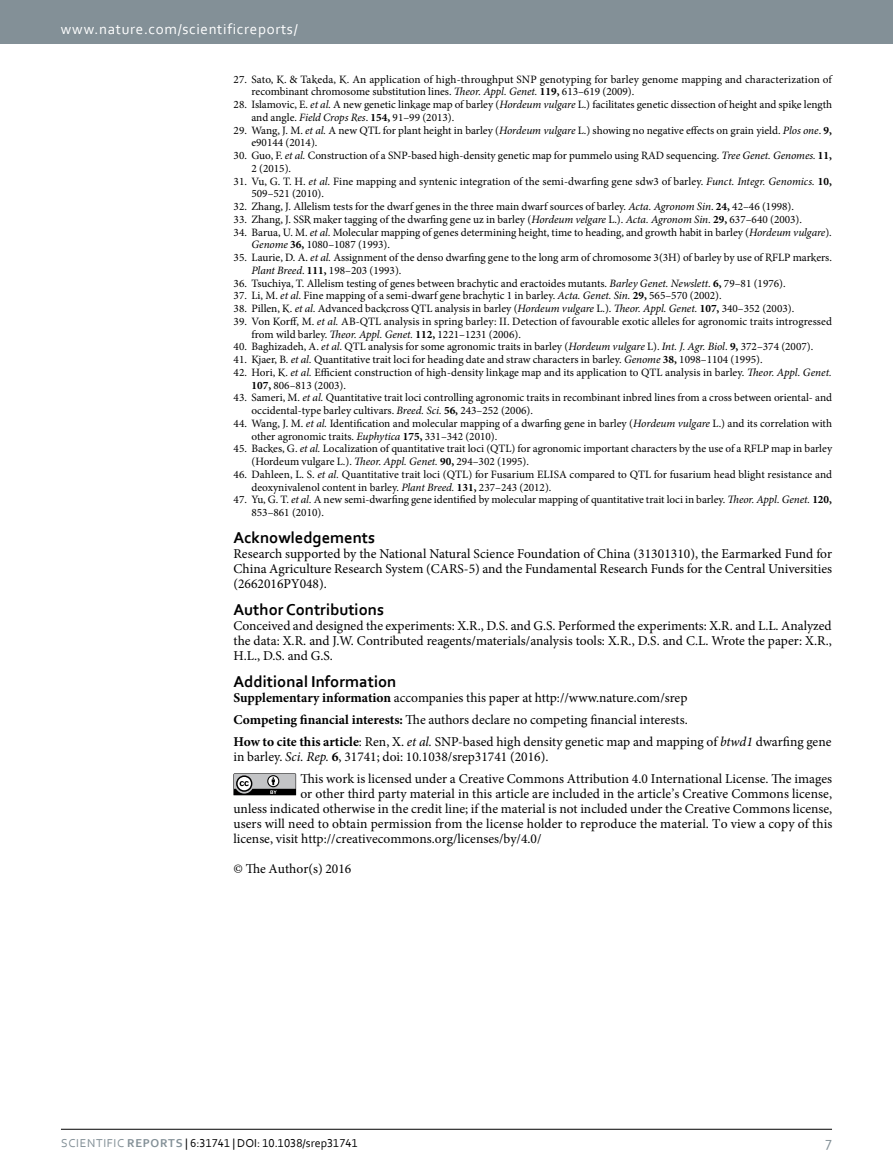
<style>
.page{position:relative;width:893px;height:1174px;background:#fff}
.page>*{position:absolute;margin:0;border:0;box-sizing:border-box;transform-origin:0 0}
.t1{font:700 16.5px "Corbel";color:#000}
.t2{font:15px "Corbel";letter-spacing:.045em;color:#fff}
.t3{font:15px "Corbel";color:#839097}
.t4{font:13.5px/15px "Minion Pro";color:#000;text-align:justify}
.t5{font:12px "Corbel";color:#000}
.t6{font:11.25px/12.8px "Minion Pro";color:#000}
.s1{font-style:italic}
.s2{font-weight:700}
.s3{color:#839097}
.s4{font-weight:700;color:#839097}
</style>
<div class="page">
<div style="left:0;top:0;width:893px;height:43px;background:#839097"></div>
<hr style="left:61px;top:1129px;width:771px;height:1px;background:#000">
<svg style="left:233px;top:773px;width:63px;height:22px"></svg>
<h2 class="t2" style="left:61px;top:19px;width:238px">www.nature.com/scientificreports/</h2>
<p class="t6" style="left:251px;top:73px;width:582px;text-indent:-18px">27. Sato, K. &amp; Takeda, K. An application of high-throughput SNP genotyping for barley genome mapping and characterization of recombinant chromosome substitution lines. <span class="s1">Theor. Appl. Genet.</span> <span class="s2">119,</span> 613–619 (2009).</p>
<p class="t6" style="left:251px;top:98px;width:582px;text-indent:-18px">28. Islamovic, E. <span class="s1">et al.</span> A new genetic linkage map of barley (<span class="s1">Hordeum vulgare</span> L.) facilitates genetic dissection of height and spike length and angle. <span class="s1">Field Crops Res</span>. <span class="s2">154,</span> 91–99 (2013).</p>
<p class="t6" style="left:251px;top:124px;width:582px;text-indent:-18px">29. Wang, J. M. <span class="s1">et al.</span> A new QTL for plant height in barley (<span class="s1">Hordeum vulgare</span> L.) showing no negative effects on grain yield. <span class="s1">Plos one</span>. <span class="s2">9, </span>e90144 (2014).</p>
<p class="t6" style="left:251px;top:149px;width:582px;text-indent:-18px">30. Guo, F. <span class="s1">et al.</span> Construction of a SNP-based high-density genetic map for pummelo using RAD sequencing. <span class="s1">Tree Genet. Genomes.</span> <span class="s2">11,<br></span>2 (2015).</p>
<p class="t6" style="left:251px;top:175px;width:582px;text-indent:-18px">31. Vu, G. T. H. <span class="s1">et al.</span> Fine mapping and syntenic integration of the semi-dwarfing gene sdw3 of barley. <span class="s1">Funct. Integr. Genomics.</span> <span class="s2">10,<br></span>509–521 (2010).</p>
<p class="t6" style="left:234px;top:200px;width:562px">32. Zhang, J. Allelism tests for the dwarf genes in the three main dwarf sources of barley. <span class="s1">Acta. Agronom Sin</span>. <span class="s2">24,</span> 42–46 (1998).</p>
<p class="t6" style="left:234px;top:213px;width:570px">33. Zhang, J. SSR maker tagging of the dwarfing gene uz in barley (<span class="s1">Hordeum velgare</span> L.). <span class="s1">Acta. Agronom Sin</span>. <span class="s2">29,</span> 637–640 (2003).</p>
<p class="t6" style="left:251px;top:226px;width:582px;text-indent:-18px">34. Barua, U. M. <span class="s1">et al.</span> Molecular mapping of genes determining height, time to heading, and growth habit in barley (<span class="s1">Hordeum vulgare</span>).<br><span class="s1">Genome</span> <span class="s2">36,</span> 1080–1087 (1993).</p>
<p class="t6" style="left:251px;top:251px;width:582px;text-indent:-18px">35. Laurie, D. A. <span class="s1">et al.</span> Assignment of the denso dwarfing gene to the long arm of chromosome 3(3H) of barley by use of RFLP markers.<br><span class="s1">Plant Breed</span>. <span class="s2">111,</span> 198–203 (1993).</p>
<p class="t6" style="left:234px;top:277px;width:554px">36. Tsuchiya, T. Allelism testing of genes between brachytic and eractoides mutants. <span class="s1">Barley Genet. Newslett</span>. <span class="s2">6,</span> 79–81 (1976).</p>
<p class="t6" style="left:234px;top:289px;width:490px">37. Li, M. <span class="s1">et al.</span> Fine mapping of a semi-dwarf gene brachytic 1 in barley. <span class="s1">Acta. Genet. Sin.</span> <span class="s2">29,</span> 565–570 (2002).</p>
<p class="t6" style="left:234px;top:302px;width:562px">38. Pillen, K. <span class="s1">et al.</span> Advanced backcross QTL analysis in barley (<span class="s1">Hordeum vulgare</span> L.). <span class="s1">Theor. Appl. Genet.</span> <span class="s2">107,</span> 340–352 (2003).</p>
<p class="t6" style="left:251px;top:315px;width:582px;text-indent:-18px">39. Von Korff, M. <span class="s1">et al.</span> AB-QTL analysis in spring barley: II. Detection of favourable exotic alleles for agronomic traits introgressed from wild barley. <span class="s1">Theor. Appl. Genet.</span> <span class="s2">112,</span> 1221–1231 (2006).</p>
<p class="t6" style="left:234px;top:340px;width:581px">40. Baghizadeh, A. <span class="s1">et al.</span> QTL analysis for some agronomic traits in barley (<span class="s1">Hordeum vulgare</span> L). <span class="s1">Int. J. Agr. Biol</span>. <span class="s2">9,</span> 372–374 (2007).</p>
<p class="t6" style="left:234px;top:353px;width:530px">41. Kjaer, B. <span class="s1">et al.</span> Quantitative trait loci for heading date and straw characters in barley. <span class="s1">Genome</span> <span class="s2">38,</span> 1098–1104 (1995).</p>
<p class="t6" style="left:251px;top:366px;width:582px;text-indent:-18px">42. Hori, K. <span class="s1">et al.</span> Efficient construction of high-density linkage map and its application to QTL analysis in barley. <span class="s1">Theor. Appl. Genet.<br></span><span class="s2">107,</span> 806–813 (2003).</p>
<p class="t6" style="left:251px;top:391px;width:582px;text-indent:-18px">43. Sameri, M. <span class="s1">et al.</span> Quantitative trait loci controlling agronomic traits in recombinant inbred lines from a cross between oriental- and occidental-type barley cultivars. <span class="s1">Breed. Sci.</span> <span class="s2">56,</span> 243–252 (2006).</p>
<p class="t6" style="left:251px;top:417px;width:582px;text-indent:-18px">44. Wang, J. M. <span class="s1">et al.</span> Identification and molecular mapping of a dwarfing gene in barley (<span class="s1">Hordeum vulgare</span> L.) and its correlation with other agronomic traits. <span class="s1">Euphytica</span> <span class="s2">175,</span> 331–342 (2010).</p>
<p class="t6" style="left:251px;top:442px;width:582px;text-indent:-18px">45. Backes, G. <span class="s1">et al.</span> Localization of quantitative trait loci (QTL) for agronomic important characters by the use of a RFLP map in barley (Hordeum vulgare L.). <span class="s1">Theor. Appl. Genet.</span> <span class="s2">90,</span> 294–302 (1995).</p>
<p class="t6" style="left:251px;top:468px;width:582px;text-indent:-18px">46. Dahleen, L. S. <span class="s1">et al.</span> Quantitative trait loci (QTL) for Fusarium ELISA compared to QTL for fusarium head blight resistance and deoxynivalenol content in barley. <span class="s1">Plant Breed.</span> <span class="s2">131,</span> 237–243 (2012).</p>
<p class="t6" style="left:251px;top:493px;width:582px;text-indent:-18px">47. Yu, G. T. <span class="s1">et al.</span> A new semi-dwarfing gene identified by molecular mapping of quantitative trait loci in barley. <span class="s1">Theor. Appl. Genet.</span> <span class="s2">120,<br></span>853–861 (2010).</p>
<h1 class="t1" style="left:233px;top:527px;width:143px">Acknowledgements</h1>
<p class="t4" style="left:233px;top:546px;width:600px">Research supported by the National Natural Science Foundation of China (31301310), the Earmarked Fund for China Agriculture Research System (CARS-5) and the Fundamental Research Funds for the Central Universities (2662016PY048).</p>
<h1 class="t1" style="left:233px;top:599px;width:152px">Author Contributions</h1>
<p class="t4" style="left:233px;top:618px;width:600px">Conceived and designed the experiments: X.R., D.S. and G.S. Performed the experiments: X.R. and L.L. Analyzed the data: X.R. and J.W. Contributed reagents/materials/analysis tools: X.R., D.S. and C.L. Wrote the paper: X.R., H.L., D.S. and G.S.</p>
<h1 class="t1" style="left:233px;top:671px;width:164px">Additional Information</h1>
<p class="t4" style="left:233px;top:687px;width:599px;line-height:21.8px;text-align:left"><span class="s2">Supplementary information</span> accompanies this paper at http://www.nature.com/srep<br><span class="s2">Competing financial interests:</span> The authors declare no competing financial interests.<br><span class="s2">How to cite this article</span>: Ren, X. <span class="s1">et al.</span> SNP-based high density genetic map and mapping of <span class="s1">btwd1</span> dwarfing gene</p>
<p class="t4" style="left:300px;top:745px;width:533px;line-height:21.8px;text-indent:-67px">in barley. <span class="s1">Sci. Rep.</span> <span class="s2">6</span>, 31741; doi: 10.1038/srep31741 (2016).<br>This work is licensed under a Creative Commons Attribution 4.0 International License. The images</p>
<p class="t4" style="left:233px;top:786px;width:600px;text-indent:67px">or other third party material in this article are included in the article’s Creative Commons license, unless indicated otherwise in the credit line; if the material is not included under the Creative Commons license, users will need to obtain permission from the license holder to reproduce the material. To view a copy of this license, visit http://creativecommons.org/licenses/by/4.0/</p>
<p class="t4" style="left:233px;top:860px;width:119px">© The Author(s) 2016</p>
<p class="t5" style="left:61px;top:1135px;width:298px"><span class="s3">Scientific</span> <span class="s4">Reports</span> | 6:31741 | DOI: 10.1038/srep31741</p>
<h2 class="t3" style="left:826px;top:1132px;width:8px">7</h2>
</div>
